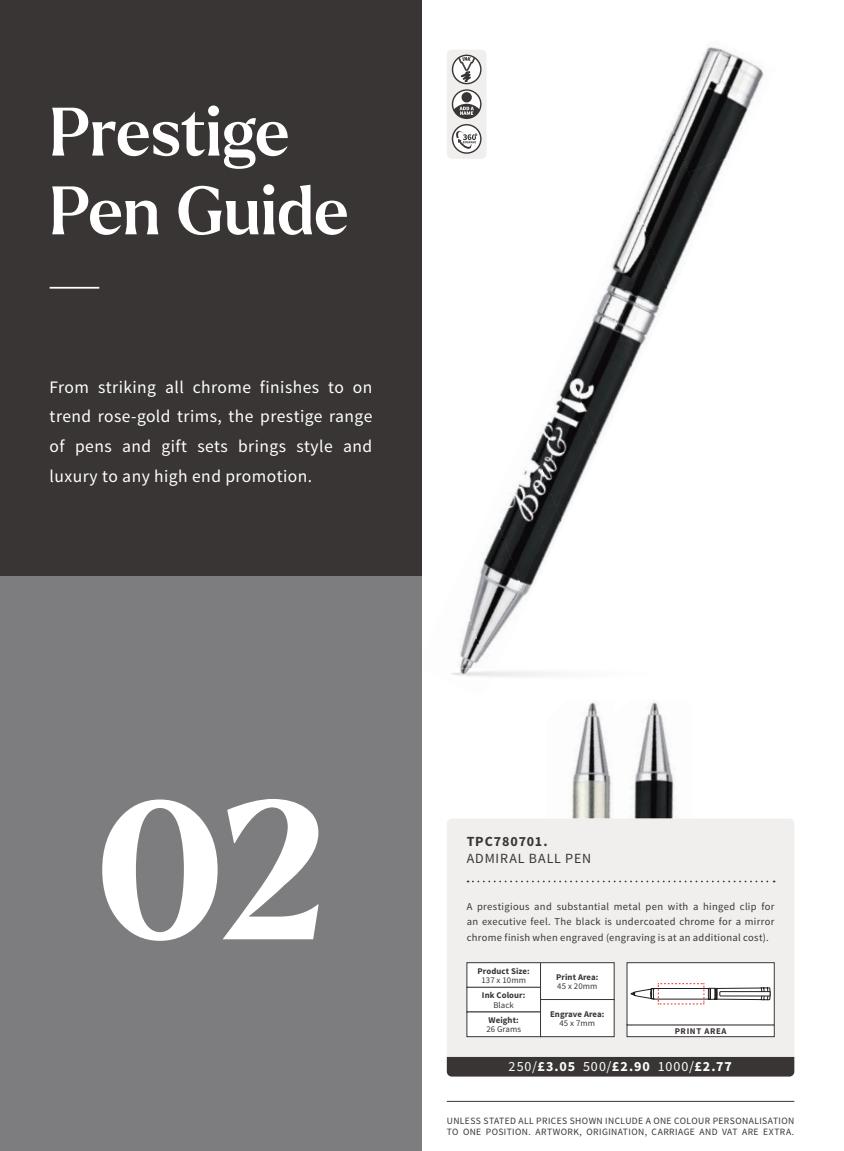
<style>
.page{position:relative;width:844px;height:1151px;background:#fff}
.page>*{position:absolute;margin:0;border:0;box-sizing:border-box;transform-origin:0 0}
.t1{font:700 192.5px "Larken";color:#fff}
.t2{font:500 66.5px/78.8px "Larken";letter-spacing:-.005em;color:#fff}
.t3{font:17.5px/29.8px "Source Sans Pro";letter-spacing:.025em;color:#fff;text-align:justify}
.t4{font:700 14px "Source Sans Pro";color:#fff}
.t5{font:14px "Source Sans Pro";letter-spacing:.06em;color:#393535}
.t6{font:700 14px "Source Sans Pro";letter-spacing:.06em;color:#393535}
.t7{font:10.5px/15.8px "Source Sans Pro";letter-spacing:.03em;color:#393535;text-align:justify}
.t8{font:9.62px/11.5px "Source Sans Pro";letter-spacing:.04em;color:#393535}
.t9{font:700 8.75px "Source Sans Pro";letter-spacing:.01em;color:#393535}
.t10{font:8.75px "Source Sans Pro";letter-spacing:.01em;color:#393535}
.t11{font:700 8.75px "Source Sans Pro";letter-spacing:.075em;color:#393535}
.s1{font-weight:400}
</style>
<div class="page">
<hr style="left:446px;top:1101px;width:348px;height:1px;background:#393535">
<div style="left:0;top:575px;width:422px;height:576px;background:#7d7c7e"></div>
<div style="left:0;top:0;width:422px;height:575px;background:#393535"></div>
<hr style="left:50px;top:287px;width:49px;height:2px;background:#fff">
<img style="left:633px;top:702px;width:42px;height:117px">
<img style="left:571px;top:702px;width:40px;height:117px">
<div style="left:446px;top:1057px;width:348px;height:19px;background:#393535"></div>
<div style="left:446px;top:819px;width:348px;height:238px;background:#f0efee"></div>
<div style="left:626px;top:1025px;width:148px;height:12px;background:#fff"></div>
<div style="left:626px;top:1024px;width:148px;height:13px;border:1px solid #393535"></div>
<svg style="left:467px;top:881px;width:307px;height:1px"></svg>
<div style="left:626px;top:963px;width:148px;height:62px;background:#fff"></div>
<svg style="left:630px;top:983px;width:140px;height:22px"></svg>
<div style="left:626px;top:962px;width:148px;height:63px;border:1px solid #393535"></div>
<div style="left:467px;top:963px;width:73px;height:24px;background:#fff"></div>
<div style="left:466px;top:962px;width:74px;height:25px;border:1px solid #393535"></div>
<div style="left:467px;top:987px;width:73px;height:25px;background:#fff"></div>
<div style="left:466px;top:987px;width:74px;height:25px;border:1px solid #393535"></div>
<div style="left:467px;top:1012px;width:73px;height:25px;background:#fff"></div>
<div style="left:466px;top:1012px;width:74px;height:25px;border:1px solid #393535"></div>
<div style="left:446px;top:50px;width:40px;height:109px;background:#f0efee;border-radius:5px"></div>
<svg style="left:451px;top:55px;width:30px;height:99px"></svg>
<img style="left:675px;top:47px;width:89px;height:108px">
<img style="left:641px;top:122px;width:64px;height:161px">
<img style="left:612px;top:199px;width:58px;height:163px">
<img style="left:687px;top:155px;width:42px;height:66px">
<img style="left:579px;top:275px;width:55px;height:165px">
<img style="left:543px;top:352px;width:55px;height:165px">
<img style="left:510px;top:428px;width:53px;height:166px">
<img style="left:479px;top:504px;width:48px;height:141px">
<img style="left:459px;top:581px;width:31px;height:87px">
<img style="left:453px;top:668px;width:43px;height:10px">
<div style="left:540px;top:963px;width:74px;height:37px;background:#fff"></div>
<div style="left:540px;top:962px;width:74px;height:38px;border:1px solid #393535"></div>
<div style="left:540px;top:999px;width:74px;height:38px;background:#fff"></div>
<div style="left:540px;top:999px;width:74px;height:38px;border:1px solid #393535"></div>
<h2 class="t2" style="left:50px;top:92px;width:300px">Prestige<br>Pen Guide</h2>
<h3 class="t3" style="left:50px;top:372px;width:324px">From striking all chrome finishes to on trend rose-gold trims, the prestige range of pens and gift sets brings style and luxury to any high end promotion.</h3>
<h1 class="t1" style="left:97px;top:745px;width:230px">02</h1>
<h3 class="t6" style="left:466px;top:832px;width:82px">TPC780701.</h3>
<h3 class="t5" style="left:466px;top:850px;width:126px">ADMIRAL BALL PEN</h3>
<p class="t7" style="left:466px;top:898px;width:309px">A prestigious and substantial metal pen with a hinged clip for an executive feel. The black is undercoated chrome for a mirror chrome finish when engraved (engraving is at an additional cost).</p>
<p class="t9" style="left:477px;top:965px;width:54px">Product Size:</p>
<p class="t10" style="left:481px;top:975px;width:46px">137 x 10mm</p>
<p class="t9" style="left:482px;top:989px;width:45px">Ink Colour:</p>
<p class="t10" style="left:493px;top:999px;width:22px">Black</p>
<p class="t9" style="left:488px;top:1014px;width:32px">Weight:</p>
<p class="t10" style="left:486px;top:1024px;width:36px">26 Grams</p>
<p class="t9" style="left:556px;top:971px;width:44px">Print Area:</p>
<p class="t10" style="left:557px;top:981px;width:42px">45 x 20mm</p>
<p class="t9" style="left:550px;top:1008px;width:56px">Engrave Area:</p>
<p class="t10" style="left:559px;top:1018px;width:37px">45 x 7mm</p>
<p class="t11" style="left:674px;top:1025px;width:53px">PRINT AREA</p>
<h3 class="t4" style="left:508px;top:1057px;width:225px"><span class="s1">250/</span>£3.05 <span class="s1">500/</span>£2.90 <span class="s1">1000/</span>£2.77</h3>
<p class="t8" style="left:446px;top:1115px;width:349px">UNLESS STATED ALL PRICES SHOWN INCLUDE A ONE COLOUR PERSONALISATION<br>TO ONE POSITION. ARTWORK, ORIGINATION, CARRIAGE AND VAT ARE EXTRA.</p>
</div>
